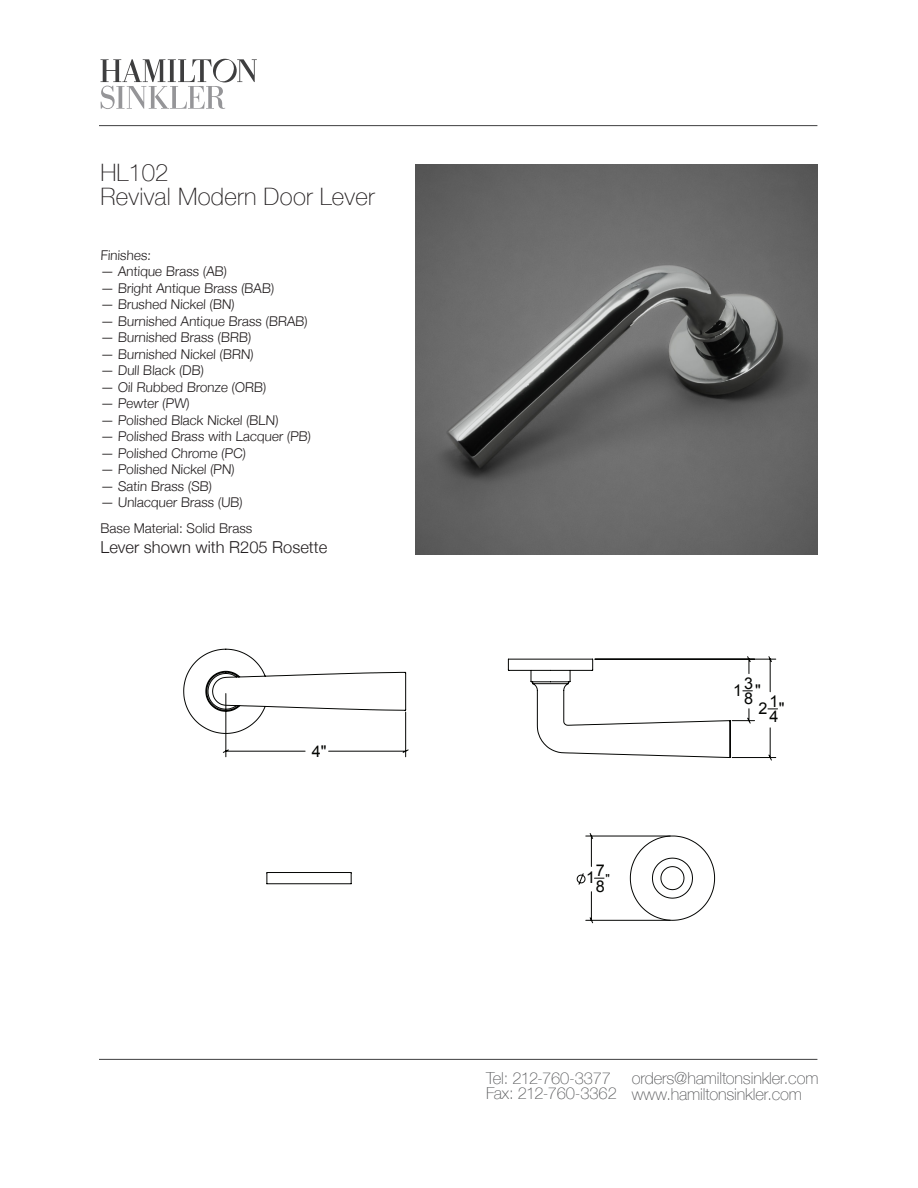
<style>
.page{position:relative;width:918px;height:1188px;background:#fff}
.page>*{position:absolute;margin:0;border:0;box-sizing:border-box;transform-origin:0 0}
.t1{font:100 24px "Helvetica Neue";letter-spacing:.01em;color:#231f20}
.t2{font:100 16.5px/15px "Helvetica Neue";letter-spacing:-.01em;color:#57585a}
.t3{font:300 16.5px "Helvetica Neue";color:#231f20}
.t4{font:16.2px/12px "Arial";color:#040503;text-align:right}
.t5{font:300 13.5px/25.5px "Helvetica Neue";color:#231f20}
.t6{font:12.45px "Arial";color:#040503}
</style>
<div class="page">
<svg style="left:101px;top:59px;width:156px;height:50px"></svg>
<hr style="left:99px;top:125px;width:718px;height:1px;background:#3e3e3f">
<hr style="left:99px;top:1059px;width:718px;height:1px;background:#3e3e3f">
<img style="left:415px;top:164px;width:403px;height:391px">
<svg style="left:183px;top:649px;width:226px;height:108px"></svg>
<svg style="left:508px;top:656px;width:270px;height:105px"></svg>
<svg style="left:266px;top:872px;width:86px;height:12px"></svg>
<svg style="left:577px;top:833px;width:138px;height:91px"></svg>
<p class="t1" style="left:100px;top:155px;width:70px">HL102</p>
<p class="t1" style="left:100px;top:178px;width:276px">Revival Modern Door Lever</p>
<p class="t5" style="left:100px;top:241px;width:53px">Finishes:</p>
<p class="t5" style="left:100px;top:258px;width:128px">— Antique Brass (AB)</p>
<p class="t5" style="left:100px;top:274px;width:175px">— Bright Antique Brass (BAB)</p>
<p class="t5" style="left:100px;top:291px;width:136px">— Brushed Nickel (BN)</p>
<p class="t5" style="left:100px;top:307px;width:209px">— Burnished Antique Brass (BRAB)</p>
<p class="t5" style="left:100px;top:324px;width:152px">— Burnished Brass (BRB)</p>
<p class="t5" style="left:100px;top:340px;width:155px">— Burnished Nickel (BRN)</p>
<p class="t5" style="left:100px;top:357px;width:105px">— Dull Black (DB)</p>
<p class="t5" style="left:100px;top:373px;width:167px">— Oil Rubbed Bronze (ORB)</p>
<p class="t5" style="left:100px;top:390px;width:91px">— Pewter (PW)</p>
<p class="t5" style="left:100px;top:406px;width:179px">— Polished Black Nickel (BLN)</p>
<p class="t5" style="left:100px;top:423px;width:212px">— Polished Brass with Lacquer (PB)</p>
<p class="t5" style="left:100px;top:439px;width:147px">— Polished Chrome (PC)</p>
<p class="t5" style="left:100px;top:456px;width:136px">— Polished Nickel (PN)</p>
<p class="t5" style="left:100px;top:472px;width:113px">— Satin Brass (SB)</p>
<p class="t5" style="left:100px;top:489px;width:153px">— Unlacquer Brass (UB)<br>Base Material: Solid Brass</p>
<p class="t3" style="left:100px;top:534px;width:228px">Lever shown with R205 Rosette</p>
<p class="t4" style="left:312px;top:745px;width:16px">4"</p>
<p class="t4" style="left:586px;top:868px;width:20px;text-align:center">17<br>8</p>
<p class="t6" style="left:605px;top:871px;width:6px">"</p>
<p class="t4" style="left:733px;top:681px;width:21px">13<br>8</p>
<p class="t4" style="left:755px;top:683px;width:25px;line-height:14.5px;text-align:left">"<br>21</p>
<p class="t4" style="left:769px;top:711px;width:11px">4</p>
<p class="t4" style="left:779px;top:702px;width:7px">"</p>
<p class="t2" style="left:486px;top:1070px;width:132px">Tel: 212-760-3377<br>Fax: 212-760-3362</p>
<p class="t2" style="left:632px;top:1069px;width:188px;line-height:16.5px">orders@hamiltonsinkler.com www.hamiltonsinkler.com</p>
</div>
